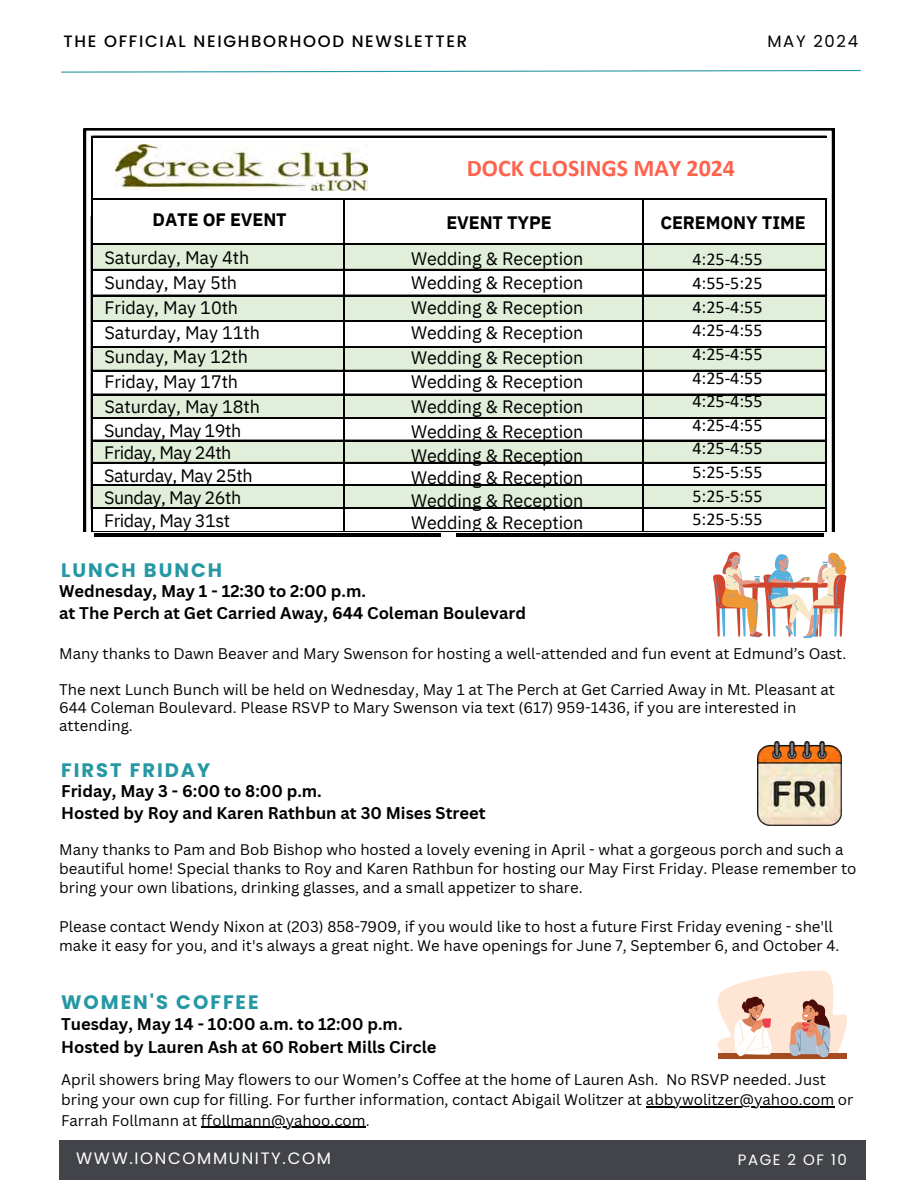
<style>
.page{position:relative;width:918px;height:1188px;background:#fff}
.page>*{position:absolute;margin:0;border:0;box-sizing:border-box;transform-origin:0 0}
.t1{font:700 24px "Calibri";color:#ff624d}
.t2{font:700 19.5px "Poppins";letter-spacing:.1em;color:#2598a4}
.t3{font:18px/24px "IBM Plex Sans";letter-spacing:-.005em;color:#000;text-align:justify}
.t4{font:18px/23.7px "Calibri";color:#000;text-align:justify}
.t5{font:700 18px "IBM Plex Sans";letter-spacing:-.005em;color:#000}
.t6{font:700 16.5px/22.5px "Canva Sans";color:#000}
.t7{font:500 16.5px "Poppins";letter-spacing:.1em;color:#000}
.t8{font:16.5px "Poppins";letter-spacing:.1em;color:#fff}
.t9{font:16.5px "Poppins";letter-spacing:.1em;color:#000}
.t10{font:15px/19.2px "Canva Sans";color:#000}
.t11{font:15px "Poppins";letter-spacing:.1em;color:#fff}
</style>
<div class="page">
<svg style="left:84px;top:128px;width:750px;height:404px"></svg>
<img style="left:115px;top:144px;width:252px;height:47px">
<svg style="left:61px;top:70px;width:800px;height:3px"></svg>
<div style="left:59px;top:1140px;width:806px;height:40px;background:#424449"></div>
<hr style="left:91px;top:216px;width:2px;height:294px;background:#000">
<hr style="left:94px;top:534px;width:347px;height:3px;background:#000">
<hr style="left:457px;top:534px;width:367px;height:3px;background:#000">
<img style="left:758px;top:741px;width:84px;height:84px">
<svg style="left:713px;top:551px;width:133px;height:87px"></svg>
<svg style="left:718px;top:971px;width:129px;height:88px"></svg>
<hr style="left:646px;top:1106px;width:188px;height:2px;background:#000">
<hr style="left:201px;top:1127px;width:165px;height:1px;background:#000">
<h3 class="t7" style="left:64px;top:30px;width:405px">THE OFFICIAL NEIGHBORHOOD NEWSLETTER</h3>
<h3 class="t9" style="left:767px;top:30px;width:92px">MAY 2024</h3>
<h3 class="t1" style="left:467px;top:158px;width:270px">DOCK CLOSINGS MAY 2024</h3>
<h2 class="t5" style="left:153px;top:208px;width:136px">DATE OF EVENT</h2>
<h2 class="t5" style="left:446px;top:210px;width:107px">EVENT TYPE</h2>
<h2 class="t5" style="left:660px;top:210px;width:147px">CEREMONY TIME</h2>
<p class="t3" style="left:104px;top:246px;width:157px;text-align:left">Saturday, May 4th<br>Sunday, May 5th<br>Friday, May 10th<br>Saturday, May 11th<br>Sunday, May 12th<br>Friday, May 17th<br>Saturday, May 18th<br>Sunday, May 19th<br>Friday, May 24th<br>Saturday, May 25th<br>Sunday, May 26th<br>Friday, May 31st</p>
<p class="t2" style="left:61px;top:556px;width:162px">LUNCH BUNCH</p>
<h2 class="t6" style="left:59px;top:579px;width:468px">Wednesday, May 1 - 12:30 to 2:00 p.m.<br>at The Perch at Get Carried Away, 644 Coleman Boulevard</h2>
<h6 class="t10" style="left:59px;top:644px;width:789px">Many thanks to Dawn Beaver and Mary Swenson for hosting a well-attended and fun event at Edmund’s Oast.</h6>
<p class="t10" style="left:59px;top:680px;width:777px;line-height:18px">The next Lunch Bunch will be held on Wednesday, May 1 at The Perch at Get Carried Away in Mt. Pleasant at<br>644 Coleman Boulevard. Please RSVP to Mary Swenson via text (617) 959-1436, if you are interested in attending.</p>
<h5 class="t3" style="left:411px;top:246px;width:174px">Wedding &amp; Reception Wedding &amp; Reception Wedding &amp; Reception Wedding &amp; Reception Wedding &amp; Reception Wedding &amp; Reception Wedding &amp; Reception Wedding &amp; Reception Wedding &amp; Reception Wedding &amp; Reception Wedding &amp; Reception Wedding &amp; Reception</h5>
<p class="t4" style="left:692px;top:249px;width:72px">4:25-4:55<br>4:55-5:25<br>4:25-4:55<br>4:25-4:55<br>4:25-4:55<br>4:25-4:55<br>4:25-4:55<br>4:25-4:55<br>4:25-4:55<br>5:25-5:55<br>5:25-5:55<br>5:25-5:55</p>
<p class="t2" style="left:61px;top:757px;width:151px">FIRST FRIDAY</p>
<h1 class="t6" style="left:61px;top:779px;width:426px">Friday, May 3 - 6:00 to 8:00 p.m.<br>Hosted by Roy and Karen Rathbun at 30 Mises Street</h1>
<h2 class="t10" style="left:59px;top:840px;width:799px">Many thanks to Pam and Bob Bishop who hosted a lovely evening in April - what a gorgeous porch and such a beautiful home! Special thanks to Roy and Karen Rathbun for hosting our May First Friday. Please remember to bring your own libations, drinking glasses, and a small appetizer to share.</h2>
<h6 class="t10" style="left:59px;top:916px;width:782px">Please contact Wendy Nixon at (203) 858-7909, if you would like to host a future First Friday evening - she'll make it easy for you, and it's always a great night. We have openings for June 7, September 6, and October 4.</h6>
<p class="t2" style="left:61px;top:989px;width:199px">WOMEN'S COFFEE</p>
<p class="t6" style="left:61px;top:1012px;width:377px">Tuesday, May 14 - 10:00 a.m. to 12:00 p.m.<br>Hosted by Lauren Ash at 60 Robert Mills Circle</p>
<h2 class="t10" style="left:61px;top:1069px;width:794px;line-height:20.2px">April showers bring May flowers to our Women’s Coffee at the home of Lauren Ash. No RSVP needed. Just bring your own cup for filling. For further information, contact Abigail Wolitzer at abbywolitzer@yahoo.com or</h2>
<h6 class="t10" style="left:61px;top:1110px;width:310px">Farrah Follmann at ffollmann@yahoo.com.</h6>
<p class="t8" style="left:76px;top:1147px;width:256px">WWW.IONCOMMUNITY.COM</p>
<p class="t11" style="left:738px;top:1150px;width:110px">PAGE 2 OF 10</p>
</div>
